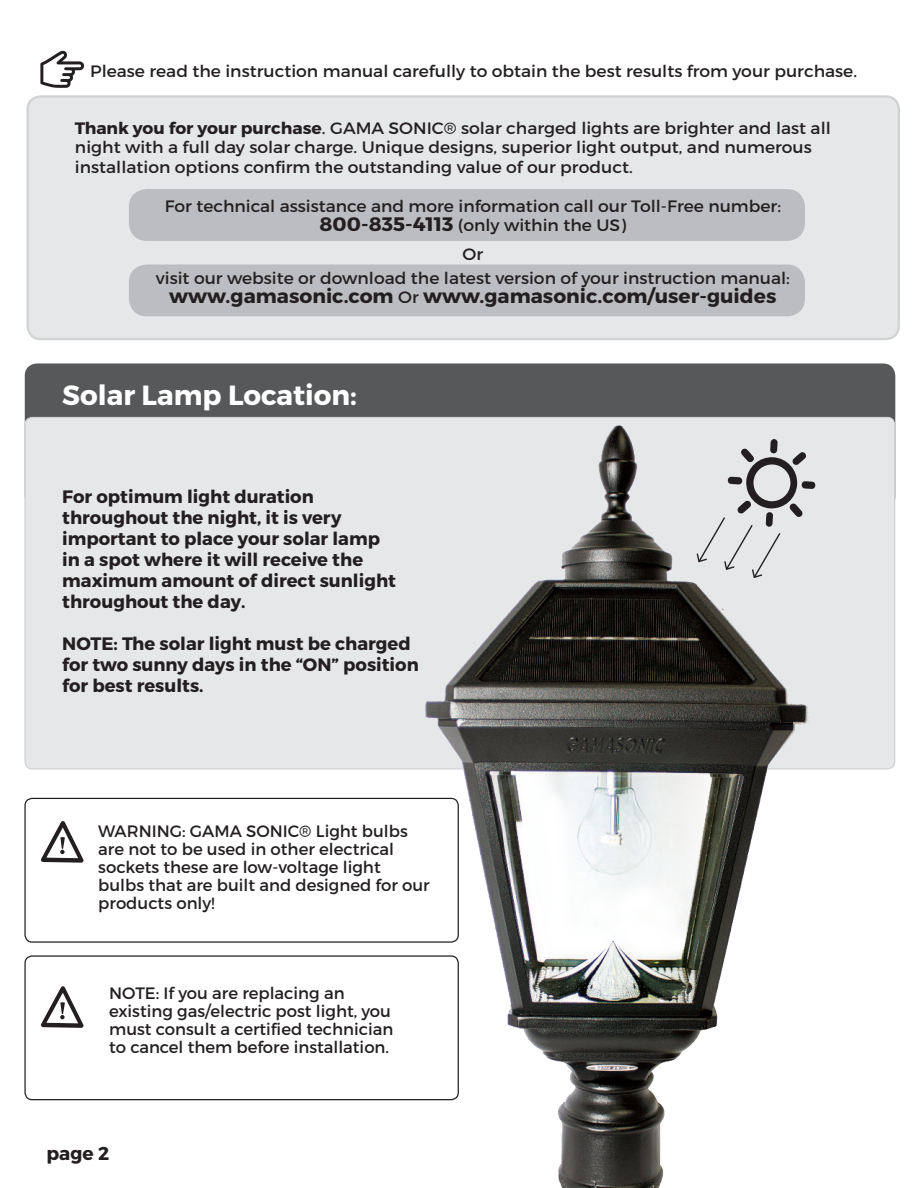
<style>
.page{position:relative;width:918px;height:1188px;background:#fff}
.page>*{position:absolute;margin:0;border:0;box-sizing:border-box;transform-origin:0 0}
.t1{font:700 27.75px "Montserrat";color:#fff}
.t2{font:700 19.5px "Montserrat";color:#231f20;scale:1.04 1}
.t3{font:700 18.6px "Montserrat";color:#231f20}
.t4{font:700 18px/21px "Montserrat";color:#231f20}
.t5{font:16.5px/19.5px "Montserrat";color:#231f20;text-align:center;scale:1.04 1}
.t6{font:16.5px/18px "Montserrat";color:#231f20}
.s1{font-weight:700}
.s2{font-weight:700;font-size:19.5px}
.s3{font-weight:400;font-size:16.5px}
</style>
<div class="page">
<div style="left:24px;top:798px;width:435px;height:145px;border:1px solid #231f20;border-radius:7px"></div>
<div style="left:24px;top:955px;width:435px;height:145px;border:1px solid #231f20;border-radius:7px"></div>
<div style="left:25px;top:363px;width:870px;height:146px;background:#57585a;border-radius:12px"></div>
<div style="left:25px;top:418px;width:870px;height:351px;background:#e6e7e9;border-radius:7px"></div>
<div style="left:28px;top:96px;width:871px;height:243px;background:#e6e7e9;border-radius:13px"></div>
<div style="left:27px;top:95px;width:873px;height:245px;border:2px solid #d1d2d4;border-radius:13px"></div>
<div style="left:129px;top:189px;width:676px;height:52px;background:#bcbdc0;border-radius:18px"></div>
<div style="left:129px;top:265px;width:676px;height:51px;background:#bcbdc0;border-radius:18px"></div>
<svg style="left:40px;top:50px;width:44px;height:38px"></svg>
<svg style="left:41px;top:821px;width:43px;height:42px"></svg>
<svg style="left:41px;top:986px;width:43px;height:42px"></svg>
<img style="left:276px;top:417px;width:620px;height:771px">
<p class="t5" style="left:90px;top:62px;width:739px">Please read the instruction manual carefully to obtain the best results from your purchase.</p>
<p class="t5" style="left:75px;top:119px;width:728px;text-align:left"><span class="s1">Thank you for your purchase</span>. GAMA SONIC® solar charged lights are brighter and last all night with a full day solar charge. Unique designs, superior light output, and numerous installation options confirm the outstanding value of our product.</p>
<p class="t5" style="left:165px;top:197px;width:594px">For technical assistance and more information call our Toll-Free number:<br><span class="s2">800-835-4113</span> (only within the US)</p>
<p class="t5" style="left:156px;top:242px;width:611px;line-height:24px">Or<br>visit our website or download the latest version of your instruction manual:</p>
<p class="t2" style="left:169px;top:287px;width:585px">www.gamasonic.com <span class="s3">Or</span> www.gamasonic.com/user-guides</p>
<h1 class="t1" style="left:62px;top:382px;width:296px">Solar Lamp Location:</h1>
<p class="t4" style="left:62px;top:487px;width:335px">For optimum light duration throughout the night, it is very important to place your solar lamp in a spot where it will receive the maximum amount of direct sunlight throughout the day.</p>
<p class="t4" style="left:62px;top:634px;width:358px">NOTE: The solar light must be charged for two sunny days in the “ON” position for best results.</p>
<p class="t6" style="left:98px;top:823px;width:333px">WARNING: GAMA SONIC® Light bulbs are not to be used in other electrical sockets these are low-voltage light bulbs that are built and designed for our products only!</p>
<p class="t6" style="left:109px;top:985px;width:286px">NOTE: If you are replacing an existing gas/electric post light, you must consult a certified technician to cancel them before installation.</p>
<p class="t3" style="left:47px;top:1145px;width:64px">page 2</p>
</div>
